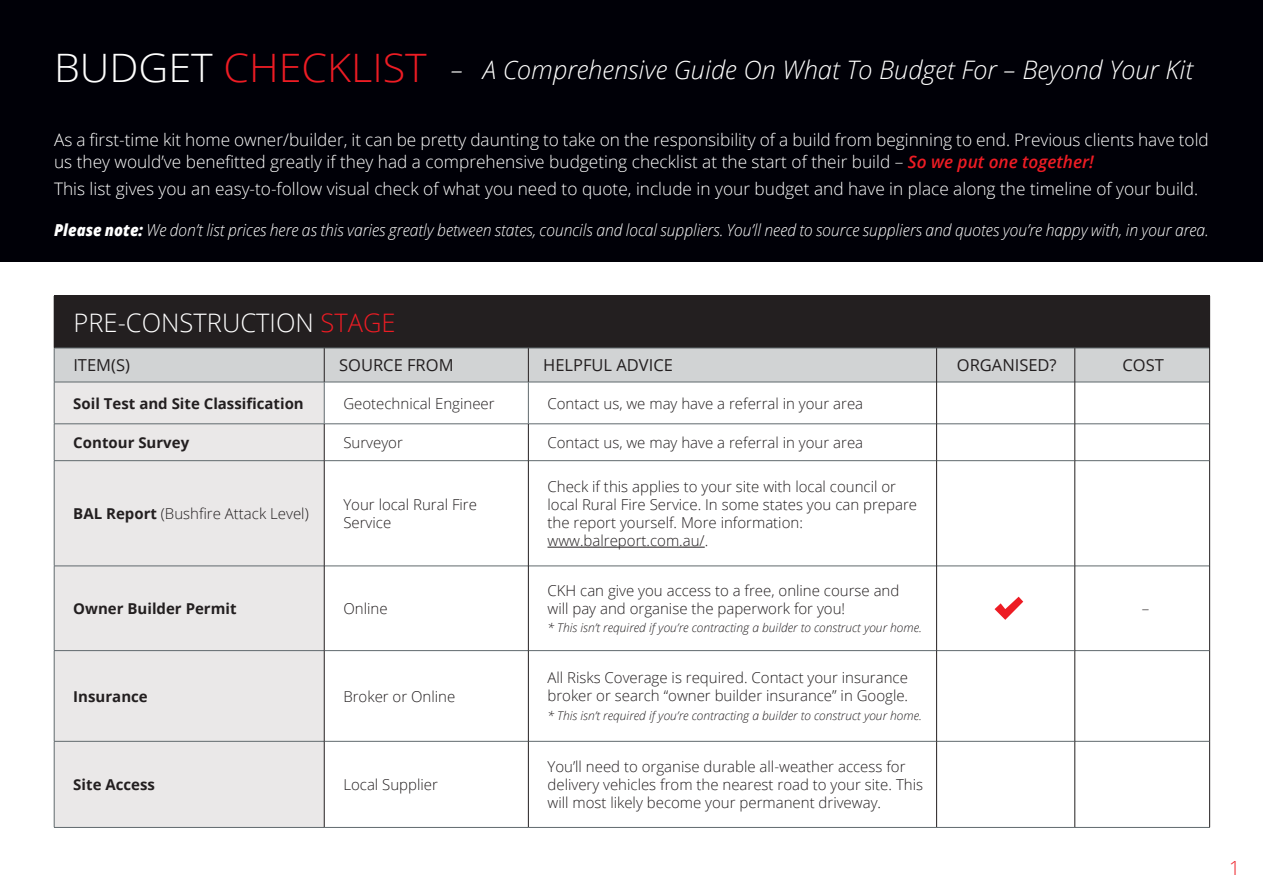
<style>
.page{position:relative;width:1263px;height:893px;background:#fff}
.page>*{position:absolute;margin:0;border:0;box-sizing:border-box;transform-origin:0 0}
.t1{font:300 39.15px "Open Sans";color:#ed1c24;scale:1.05 1}
.t2{font:italic 300 25.5px "Open Sans";color:#fff}
.t3{font:300 25.5px "Open Sans";color:#fff}
.t4{font:300 19.5px "Open Sans";color:#ed1c24}
.t5{font:300 17.25px/22.5px "Open Sans";color:#fff}
.t6{font:italic 300 16.5px "Open Sans";color:#fff;scale:.95 1}
.t7{font:16.5px "Open Sans";color:#231f20}
.t8{font:300 15px/18px "Open Sans";color:#231f20}
.t9{font:700 15px "Open Sans";color:#231f20}
.t10{font:italic 300 12px "Open Sans";color:#231f20}
.s1{color:#fff}
.s2{font-weight:600;font-style:italic;color:#ed1c24}
.s3{font-weight:800}
.s4{color:#ed1c24}
.s5{font-weight:700}
</style>
<div class="page">
<div style="left:0;top:0;width:1263px;height:261px;background:#000007"></div>
<div style="left:54px;top:296px;width:1155px;height:52px;background:#231f20"></div>
<div style="left:55px;top:349px;width:1154px;height:33px;background:#d1d3d4"></div>
<div style="left:55px;top:383px;width:269px;height:444px;background:#eae8e8"></div>
<svg style="left:325px;top:383px;width:884px;height:444px"></svg>
<hr style="left:54px;top:348px;width:270px;height:1px;background:#60696d">
<hr style="left:54px;top:348px;width:1px;height:34px;background:#60696d">
<hr style="left:324px;top:348px;width:204px;height:1px;background:#60696d">
<hr style="left:528px;top:348px;width:408px;height:1px;background:#60696d">
<hr style="left:936px;top:348px;width:139px;height:1px;background:#60696d">
<hr style="left:1075px;top:348px;width:134px;height:1px;background:#60696d">
<hr style="left:54px;top:382px;width:270px;height:1px;background:#60696d">
<hr style="left:54px;top:382px;width:1px;height:42px;background:#60696d">
<hr style="left:528px;top:382px;width:408px;height:1px;background:#60696d">
<hr style="left:937px;top:382px;width:137px;height:1px;background:#60696d">
<hr style="left:1075px;top:382px;width:134px;height:1px;background:#60696d">
<hr style="left:54px;top:424px;width:270px;height:1px;background:#60696d">
<hr style="left:54px;top:424px;width:1px;height:36px;background:#60696d">
<hr style="left:528px;top:424px;width:408px;height:1px;background:#60696d">
<hr style="left:937px;top:424px;width:137px;height:1px;background:#60696d">
<hr style="left:1075px;top:424px;width:134px;height:1px;background:#60696d">
<hr style="left:54px;top:460px;width:270px;height:1px;background:#60696d">
<hr style="left:54px;top:461px;width:1px;height:105px;background:#60696d">
<hr style="left:324px;top:460px;width:204px;height:1px;background:#60696d">
<hr style="left:528px;top:460px;width:408px;height:1px;background:#60696d">
<hr style="left:937px;top:460px;width:137px;height:1px;background:#60696d">
<hr style="left:1075px;top:460px;width:134px;height:1px;background:#60696d">
<hr style="left:54px;top:566px;width:270px;height:1px;background:#60696d">
<hr style="left:54px;top:566px;width:1px;height:84px;background:#60696d">
<hr style="left:324px;top:566px;width:204px;height:1px;background:#60696d">
<hr style="left:528px;top:566px;width:408px;height:1px;background:#60696d">
<hr style="left:937px;top:566px;width:137px;height:1px;background:#60696d">
<hr style="left:1075px;top:566px;width:134px;height:1px;background:#60696d">
<hr style="left:54px;top:650px;width:270px;height:1px;background:#60696d">
<hr style="left:54px;top:651px;width:1px;height:90px;background:#60696d">
<hr style="left:324px;top:650px;width:204px;height:1px;background:#60696d">
<hr style="left:528px;top:650px;width:408px;height:1px;background:#60696d">
<hr style="left:937px;top:650px;width:137px;height:1px;background:#60696d">
<hr style="left:1075px;top:650px;width:134px;height:1px;background:#60696d">
<hr style="left:54px;top:741px;width:270px;height:1px;background:#60696d">
<hr style="left:54px;top:741px;width:1px;height:86px;background:#60696d">
<hr style="left:528px;top:741px;width:408px;height:1px;background:#60696d">
<hr style="left:937px;top:741px;width:137px;height:1px;background:#60696d">
<hr style="left:1075px;top:741px;width:134px;height:1px;background:#60696d">
<hr style="left:54px;top:827px;width:270px;height:1px;background:#60696d">
<hr style="left:324px;top:827px;width:204px;height:1px;background:#60696d">
<hr style="left:528px;top:827px;width:408px;height:1px;background:#60696d">
<hr style="left:936px;top:827px;width:139px;height:1px;background:#60696d">
<hr style="left:1075px;top:827px;width:135px;height:1px;background:#60696d">
<hr style="left:324px;top:382px;width:204px;height:1px;background:#60696d">
<hr style="left:324px;top:382px;width:1px;height:42px;background:#60696d">
<hr style="left:528px;top:382px;width:1px;height:42px;background:#60696d">
<hr style="left:324px;top:424px;width:204px;height:1px;background:#60696d">
<hr style="left:324px;top:741px;width:204px;height:1px;background:#60696d">
<hr style="left:54px;top:295px;width:270px;height:1px;background:#231f20">
<hr style="left:324px;top:295px;width:204px;height:1px;background:#231f20">
<hr style="left:528px;top:295px;width:408px;height:1px;background:#231f20">
<hr style="left:936px;top:295px;width:139px;height:1px;background:#231f20">
<hr style="left:1075px;top:295px;width:135px;height:1px;background:#231f20">
<hr style="left:1209px;top:296px;width:1px;height:52px;background:#231f20">
<hr style="left:324px;top:348px;width:1px;height:34px;background:#231f20">
<hr style="left:528px;top:348px;width:1px;height:34px;background:#231f20">
<hr style="left:936px;top:348px;width:1px;height:34px;background:#231f20">
<hr style="left:1074px;top:348px;width:1px;height:34px;background:#231f20">
<hr style="left:1209px;top:348px;width:1px;height:34px;background:#231f20">
<hr style="left:936px;top:382px;width:1px;height:42px;background:#231f20">
<hr style="left:1074px;top:382px;width:1px;height:42px;background:#231f20">
<hr style="left:1209px;top:382px;width:1px;height:42px;background:#231f20">
<hr style="left:324px;top:424px;width:1px;height:37px;background:#231f20">
<hr style="left:528px;top:424px;width:1px;height:37px;background:#231f20">
<hr style="left:936px;top:424px;width:1px;height:37px;background:#231f20">
<hr style="left:1074px;top:424px;width:1px;height:37px;background:#231f20">
<hr style="left:1209px;top:424px;width:1px;height:37px;background:#231f20">
<hr style="left:324px;top:461px;width:1px;height:105px;background:#231f20">
<hr style="left:528px;top:461px;width:1px;height:105px;background:#231f20">
<hr style="left:936px;top:461px;width:1px;height:105px;background:#231f20">
<hr style="left:1074px;top:461px;width:1px;height:105px;background:#231f20">
<hr style="left:1209px;top:461px;width:1px;height:105px;background:#231f20">
<hr style="left:324px;top:566px;width:1px;height:85px;background:#231f20">
<hr style="left:324px;top:651px;width:1px;height:90px;background:#231f20">
<hr style="left:324px;top:741px;width:1px;height:86px;background:#231f20">
<hr style="left:528px;top:566px;width:1px;height:85px;background:#231f20">
<hr style="left:936px;top:566px;width:1px;height:85px;background:#231f20">
<hr style="left:1074px;top:566px;width:1px;height:85px;background:#231f20">
<hr style="left:528px;top:651px;width:1px;height:90px;background:#231f20">
<hr style="left:936px;top:651px;width:1px;height:90px;background:#231f20">
<hr style="left:1074px;top:651px;width:1px;height:90px;background:#231f20">
<hr style="left:528px;top:741px;width:1px;height:86px;background:#231f20">
<hr style="left:936px;top:741px;width:1px;height:86px;background:#231f20">
<hr style="left:1074px;top:741px;width:1px;height:86px;background:#231f20">
<hr style="left:1209px;top:566px;width:1px;height:85px;background:#231f20">
<hr style="left:1209px;top:651px;width:1px;height:90px;background:#231f20">
<hr style="left:1209px;top:741px;width:1px;height:86px;background:#231f20">
<hr style="left:547px;top:547px;width:158px;height:1px;background:#231f20">
<svg style="left:994px;top:597px;width:29px;height:23px"></svg>
<h1 class="t1" style="left:54px;top:40px;width:357px"><span class="s1">BUDGET</span> CHECKLIST</h1>
<h2 class="t2" style="left:451px;top:52px;width:744px">– A Comprehensive Guide On What To Budget For – Beyond Your Kit</h2>
<p class="t5" style="left:54px;top:128px;width:1156px">As a first-time kit home owner/builder, it can be pretty daunting to take on the responsibility of a build from beginning to end. Previous clients have told us they would’ve benefitted greatly if they had a comprehensive budgeting checklist at the start of their build – <span class="s2">So we put one together!</span></p>
<p class="t5" style="left:54px;top:177px;width:1146px">This list gives you an easy-to-follow visual check of what you need to quote, include in your budget and have in place along the timeline of your build.</p>
<p class="t6" style="left:54px;top:219px;width:1217px"><span class="s3">Please note:</span> We don’t list prices here as this varies greatly between states, councils and local suppliers. You’ll need to source suppliers and quotes you’re happy with, in your area.</p>
<h2 class="t3" style="left:74px;top:305px;width:306px">PRE-Construction <span class="s4">stage</span></h2>
<p class="t7" style="left:73px;top:354px;width:58px">ITEM(S)</p>
<p class="t7" style="left:339px;top:354px;width:116px">SOURCE FROM</p>
<p class="t7" style="left:543px;top:354px;width:131px">HELPFUL ADVICE</p>
<p class="t7" style="left:957px;top:354px;width:101px">ORGANISED?</p>
<p class="t7" style="left:1122px;top:354px;width:43px">COST</p>
<p class="t9" style="left:73px;top:393px;width:232px">Soil Test and Site Classification</p>
<p class="t8" style="left:343px;top:394px;width:153px">Geotechnical Engineer</p>
<p class="t8" style="left:547px;top:394px;width:317px">Contact us, we may have a referral in your area</p>
<p class="t9" style="left:73px;top:432px;width:117px">Contour Survey</p>
<p class="t8" style="left:343px;top:433px;width:61px">Surveyor</p>
<p class="t8" style="left:547px;top:433px;width:317px">Contact us, we may have a referral in your area</p>
<p class="t8" style="left:73px;top:504px;width:237px"><span class="s5">BAL Report</span> (Bushfire Attack Level)</p>
<p class="t8" style="left:343px;top:495px;width:135px">Your local Rural Fire<br>Service</p>
<p class="t9" style="left:73px;top:598px;width:165px">Owner Builder Permit</p>
<p class="t8" style="left:343px;top:599px;width:46px">Online</p>
<p class="t9" style="left:73px;top:686px;width:76px">Insurance</p>
<p class="t8" style="left:343px;top:687px;width:113px">Broker or Online</p>
<p class="t9" style="left:73px;top:774px;width:83px">Site Access</p>
<p class="t8" style="left:343px;top:775px;width:96px">Local Supplier</p>
<p class="t8" style="left:547px;top:477px;width:371px">Check if this applies to your site with local council or local Rural Fire Service. I n some states you can prepare the report yourself. More information: www.balreport.com.au/.</p>
<p class="t8" style="left:547px;top:581px;width:353px">CKH can give you access to a free, online course and will pay and organise the paperwork for you!</p>
<p class="t10" style="left:547px;top:620px;width:376px">* This isn’t required if you’re contracting a builder to construct your home.</p>
<p class="t8" style="left:547px;top:668px;width:362px">All Risks Coverage is required. Contact your insurance broker or search “owner builder insurance” in Google.</p>
<p class="t10" style="left:547px;top:707px;width:376px">* This isn’t required if you’re contracting a builder to construct your home.</p>
<p class="t8" style="left:547px;top:757px;width:377px">You’ll need to organise durable all-weather access for delivery vehicles from the nearest road to your site. This will most likely become your permanent driveway.</p>
<p class="t8" style="left:1142px;top:599px;width:9px">–</p>
<h3 class="t4" style="left:1229px;top:855px;width:13px">1</h3>
</div>
